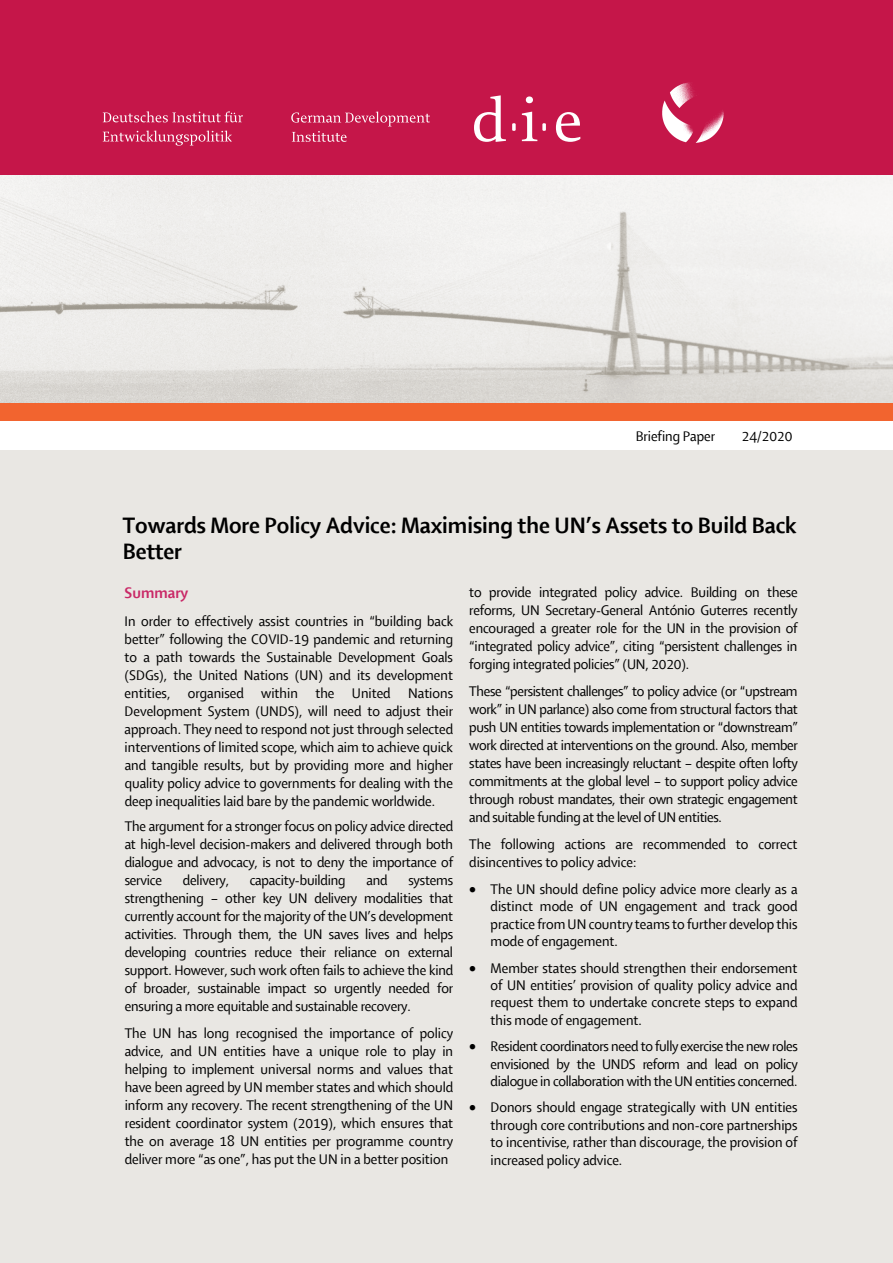
<style>
.page{position:relative;width:893px;height:1263px;background:#fff}
.page>*{position:absolute;margin:0;border:0;box-sizing:border-box;transform-origin:0 0}
.t1{font:700 24px/26px "Shaker R";color:#000}
.t2{font:700 16.5px "Shaker R";color:#c92967}
.t3{font:15px/18px "Shaker R";color:#000;text-align:justify}
</style>
<div class="page">
<img style="left:0;top:174px;width:893px;height:230px">
<div style="left:0;top:451px;width:893px;height:812px;background:#e9e7e3"></div>
<div style="left:0;top:0;width:893px;height:174px;background:#c51649"></div>
<svg style="left:512px;top:123px;width:4px;height:8px"></svg>
<svg style="left:474px;top:95px;width:32px;height:47px"></svg>
<svg style="left:522px;top:96px;width:24px;height:45px"></svg>
<svg style="left:556px;top:112px;width:24px;height:30px"></svg>
<svg style="left:103px;top:111px;width:140px;height:11px"></svg>
<svg style="left:103px;top:131px;width:129px;height:15px"></svg>
<svg style="left:291px;top:112px;width:139px;height:30px"></svg>
<img style="left:663px;top:83px;width:60px;height:60px">
<div style="left:0;top:404px;width:893px;height:17px;background:#f2642f"></div>
<p class="t3" style="left:636px;top:427px;width:81px">Briefing Paper</p>
<p class="t3" style="left:742px;top:427px;width:52px">24/2020</p>
<h1 class="t1" style="left:123px;top:513px;width:675px">Towards More Policy Advice: Maximising the UN’s Assets to Build Back<br>Better</h1>
<p class="t2" style="left:125px;top:584px;width:65px">Summary</p>
<p class="t3" style="left:125px;top:612px;width:330px">In order to effectively assist countries in “building back better” following the COVID-19 pandemic and returning to a path towards the Sustainable Development Goals (SDGs), the United Nations (UN) and its development entities, organised within the United Nations Development System (UNDS), will need to adjust their approach. They need to respond not just through selected interventions of limited scope, which aim to achieve quick and tangible results, but by providing more and higher quality policy advice to governments for dealing with the deep inequalities laid bare by the pandemic worldwide.</p>
<p class="t3" style="left:125px;top:818px;width:330px">The argument for a stronger focus on policy advice directed at high-level decision-makers and delivered through both dialogue and advocacy, is not to deny the importance of service</p>
<p class="t3" style="left:183px;top:872px;width:48px">delivery,</p>
<p class="t3" style="left:250px;top:872px;width:97px">capacity-building</p>
<p class="t3" style="left:366px;top:872px;width:23px">and</p>
<p class="t3" style="left:125px;top:872px;width:330px;text-indent:284px">systems strengthening – other key UN delivery modalities that currently account for the majority of the UN’s development activities. Through them, the UN saves lives and helps developing countries reduce their reliance on external support. However, such work often fails to achieve the kind of broader, sustainable impact so urgently needed for ensuring a more equitable and sustainable recovery.</p>
<p class="t3" style="left:125px;top:1025px;width:330px">The UN has long recognised the importance of policy advice, and UN entities have a unique role to play in helping to implement universal norms and values that have been agreed by UN member states and which should inform any recovery. The recent strengthening of the UN resident coordinator system (2019), which ensures that the on average 18 UN entities per programme country deliver more “as one”, has put the UN in a better position</p>
<p class="t3" style="left:469px;top:584px;width:330px">to provide integrated policy advice. Building on these reforms, UN Secretary-General António Guterres recently encouraged a greater role for the UN in the provision of “integrated policy advice”, citing “persistent challenges in forging integrated policies” (UN, 2020).</p>
<p class="t3" style="left:469px;top:683px;width:330px">These “persistent challenges” to policy advice (or “upstream work” in UN parlance) also come from structural factors that push UN entities towards implementation or “downstream” work directed at interventions on the ground. Also, member states have been increasingly reluctant – despite often lofty commitments at the global level – to support policy advice through robust mandates, their own strategic engagement and suitable funding at the level of UN entities.</p>
<p class="t3" style="left:469px;top:836px;width:330px">The following actions are recommended to correct disincentives to policy advice:</p>
<p class="t3" style="left:491px;top:881px;width:308px;line-height:17.4px;text-indent:-21px">• The UN should define policy advice more clearly as a distinct mode of UN engagement and track good practice from UN country teams to further develop this mode of engagement.</p>
<p class="t3" style="left:491px;top:959px;width:308px;line-height:17.4px;text-indent:-21px">• Member states should strengthen their endorsement of UN entities’ provision of quality policy advice and request them to undertake concrete steps to expand this mode of engagement.</p>
<p class="t3" style="left:491px;top:1038px;width:309px;line-height:17.4px;text-indent:-21px">• Resident coordinators need to fully exercise the new roles envisioned by the UNDS reform and lead on policy dialogue in collaboration with the UN entities concerned.</p>
<p class="t3" style="left:491px;top:1099px;width:308px;line-height:17.4px;text-indent:-21px">• Donors should engage strategically with UN entities through core contributions and non-core partnerships to incentivise, rather than discourage, the provision of increased policy advice.</p>
</div>
